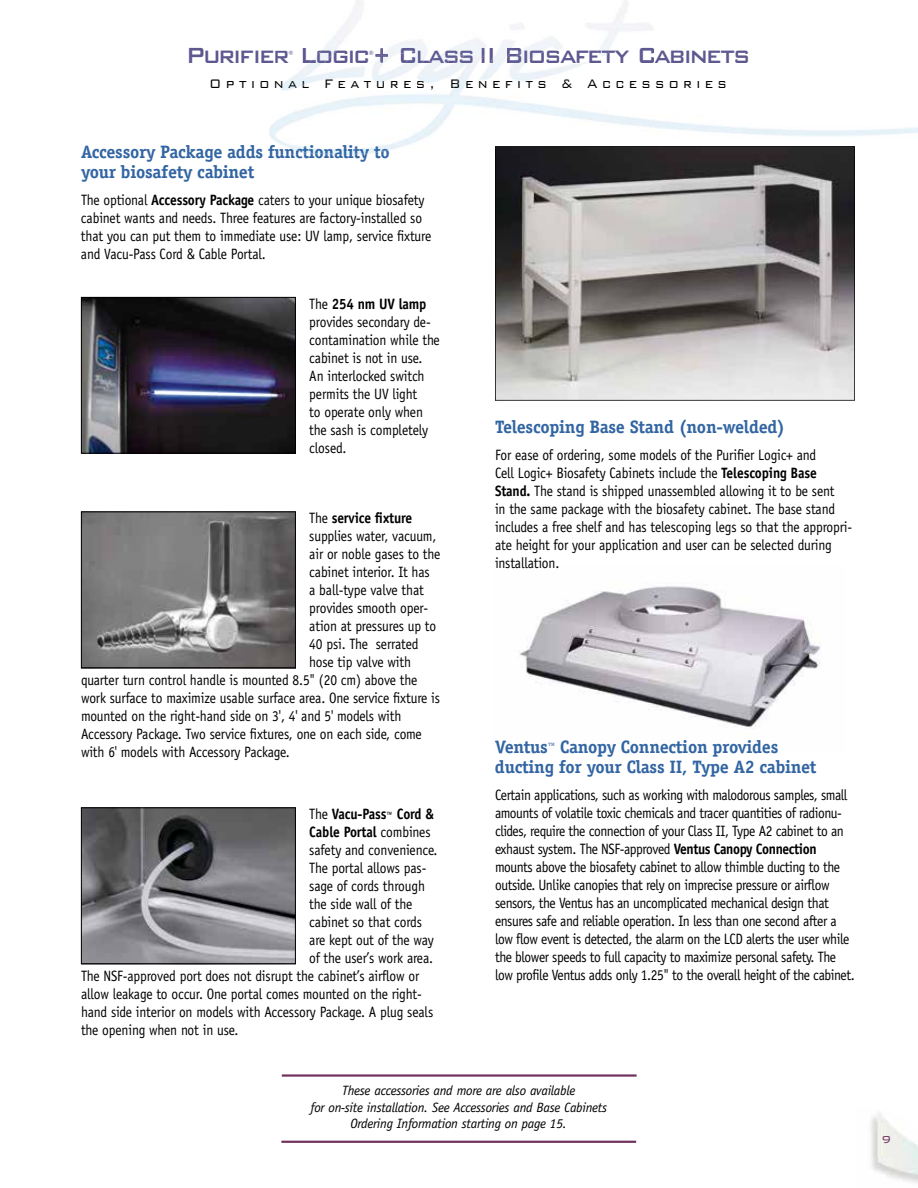
<style>
.page{position:relative;width:918px;height:1188px;background:#fff}
.page>*{position:absolute;margin:0;border:0;box-sizing:border-box;transform-origin:0 0}
.t1{font:500 29.25px "Bank Gothic BT";letter-spacing:-.07em;color:#5e5890;scale:.88 1}
.t2{font:700 18px/19.5px "Officina Serif";letter-spacing:-.015em;color:#3265a2}
.t3{font:300 16.5px "Bank Gothic BT";letter-spacing:.3em;color:#000;scale:.88 1}
.t4{font:15px/18px "Officina Sans";letter-spacing:-.01em;color:#000;scale:.9 1}
.t5{font:15px/18px "Officina Sans";letter-spacing:-.03em;color:#000;scale:.9 1}
.t6{font:700 15px "Officina Sans";letter-spacing:-.01em;color:#000;scale:.9 1}
.t7{font:italic 13.5px/16.5px "Officina Sans";letter-spacing:-.02em;color:#000;text-align:center}
.t8{font:300 13.5px "Bank Gothic BT";color:#713260}
.t9{font:500 6px "Bank Gothic BT";color:#5e5890}
.s1{color:#605d94}
.s2{font-size:22.5px}
.s3{color:#5f5d94}
.s4{color:#605c92}
.s5{color:#010101}
.s6{color:#030d14}
.s7{color:#030d13}
.s8{color:#030303}
.s9{color:#3568a4}
.s10{color:#3366a3}
.s11{color:#2e67a5}
.s12{font-weight:700}
.s13{font-weight:400}
.s14{font-size:10.5px}
</style>
<div class="page">
<svg style="left:495px;top:154px;width:360px;height:247px;background:#93908f"></svg>
<img style="left:871px;top:1112px;width:47px;height:71px">
<img style="left:495px;top:146px;width:360px;height:8px">
<svg style="left:373px;top:48px;width:15px;height:15px"></svg>
<img style="left:281px;top:79px;width:256px;height:11px">
<img style="left:83px;top:299px;width:211px;height:153px">
<div style="left:81px;top:297px;width:215px;height:157px;border:1px solid #000"></div>
<img style="left:83px;top:514px;width:211px;height:152px">
<div style="left:81px;top:512px;width:215px;height:156px;border:1px solid #000"></div>
<img style="left:83px;top:809px;width:211px;height:153px">
<div style="left:81px;top:807px;width:215px;height:157px;border:1px solid #000"></div>
<img style="left:518px;top:586px;width:302px;height:143px">
<hr style="left:282px;top:1074px;width:355px;height:3px;background:#713260">
<hr style="left:281px;top:1141px;width:355px;height:2px;background:#713260">
<h1 class="t1" style="left:186px;top:36px;width:643px">Purifier Lo<span class="s1">g</span>ic <span class="s2">+</span> <span class="s3">Cla</span>s<span class="s3">s</span> <span class="s1">I</span>I <span class="s3">Bi</span><span class="s1">o</span>s<span class="s4">a</span>fe<span class="s1">t</span>y Cabinets</h1>
<p class="t3" style="left:209px;top:73px;width:590px">Option<span class="s5">al</span> Features, <span class="s6">B</span><span class="s7">en</span>ef<span class="s7">it</span><span class="s8">s</span> &amp; Accessories</p>
<p class="t9" style="left:288px;top:49px;width:6px">®</p>
<p class="t9" style="left:369px;top:49px;width:6px">®</p>
<p class="t2" style="left:81px;top:144px;width:310px">Accessory Package adds fun<span class="s9">ct</span>io<span class="s10">na</span>lity t<span class="s11">o </span>your biosafety cabinet</p>
<p class="t4" style="left:81px;top:192px;width:391px">The optional <span class="s12">Accessory Package</span> caters to your unique biosafety cabinet wants and needs. Three features are factory-installed so that you can put them to immediate use: UV lamp, service fixture and Vacu-Pass Cord &amp; Cable Portal.</p>
<p class="t4" style="left:309px;top:296px;width:147px">The <span class="s12">254 nm UV lamp </span>provides secondary de&shy;contamination while the cabinet is not in use.<br>An interlocked switch permits the UV light<br>to operate only when the sash is completely closed.</p>
<p class="t6" style="left:309px;top:512px;width:116px"><span class="s13">The</span> service fixture</p>
<p class="t4" style="left:309px;top:528px;width:143px">supplies water, vacuum,</p>
<p class="t4" style="left:309px;top:546px;width:147px">air or noble gases to the</p>
<p class="t4" style="left:309px;top:564px;width:135px">cabinet interior. It has</p>
<p class="t4" style="left:309px;top:582px;width:129px">a ball-type valve that</p>
<p class="t4" style="left:309px;top:600px;width:134px">provides smooth oper-</p>
<p class="t4" style="left:309px;top:618px;width:143px">ation at pressures up to</p>
<p class="t4" style="left:309px;top:636px;width:123px">40 psi. The serrated</p>
<p class="t4" style="left:309px;top:654px;width:115px">hose tip valve with</p>
<p class="t4" style="left:81px;top:672px;width:375px">quarter turn control handle is mounted 8.5" (20 cm) above the</p>
<p class="t4" style="left:81px;top:690px;width:401px">work surface to maximize usable surface area. One service fixture is</p>
<p class="t4" style="left:81px;top:708px;width:358px">mounted on the right-hand side on 3', 4' and 5' models with</p>
<p class="t4" style="left:81px;top:726px;width:380px">Accessory Package. Two service fixtures, one on each side, come</p>
<p class="t4" style="left:81px;top:744px;width:234px">with 6' models with Accessory Package.</p>
<p class="t6" style="left:309px;top:808px;width:140px"><span class="s13">The</span> Vacu-Pass<span class="s14">™</span> Cord &amp;</p>
<p class="t6" style="left:309px;top:826px;width:136px">Cable Portal <span class="s13">combines</span></p>
<p class="t4" style="left:309px;top:842px;width:144px">safety and convenience.</p>
<p class="t4" style="left:309px;top:860px;width:132px">The portal allows pas-</p>
<p class="t4" style="left:309px;top:878px;width:130px">sage of cords through</p>
<p class="t4" style="left:309px;top:896px;width:116px">the side wall of the</p>
<p class="t4" style="left:309px;top:914px;width:127px">cabinet so that cords</p>
<p class="t4" style="left:309px;top:932px;width:140px">are kept out of the way</p>
<p class="t4" style="left:309px;top:950px;width:139px">of the user’s work area.</p>
<p class="t4" style="left:81px;top:968px;width:377px">The NSF-approved port does not disrupt the cabinet’s airflow or</p>
<p class="t4" style="left:81px;top:986px;width:380px">allow leakage to occur. One portal comes mounted on the right-</p>
<p class="t4" style="left:81px;top:1004px;width:393px">hand side interior on models with Accessory Package. A plug seals</p>
<p class="t4" style="left:81px;top:1022px;width:176px">the opening when not in use.</p>
<p class="t2" style="left:495px;top:418px;width:292px">Telescoping Base Stand (non-welded)</p>
<p class="t4" style="left:495px;top:447px;width:399px">For ease of ordering, some models of the Purifier Logic+ and<br>Cell Logic+ Biosafety Cabinets include the <span class="s12">Telescoping Base Stand.</span> The stand is shipped unassembled allowing it to be sent<br>in the same package with the biosafety cabinet. The base stand includes a free shelf and has telescoping legs so that the appropri&shy;ate height for your application and user can be selected during installation.</p>
<p class="t2" style="left:495px;top:739px;width:323px">Ventus<sup>™</sup> Canopy Connection provides ducting for your Class II, Type A2 cabinet</p>
<p class="t5" style="left:495px;top:787px;width:401px">Certain applications, such as working with malodorous samples, small amounts of volatile toxic chemicals and tracer quantities of radionu&shy;clides, require the connection of your Class II, Type A2 cabinet to an exhaust system. The NSF-approved <span class="s12">Ventus Canopy Connection </span>mounts above the biosafety cabinet to allow thimble ducting to the outside. Unlike canopies that rely on imprecise pressure or airflow sensors, the Ventus has an uncomplicated mechanical design that ensures safe and reliable operation. In less than one second after a low flow event is detected, the alarm on the LCD alerts the user while the blower speeds to full capacity to maximize personal safety. The low profile Ventus adds only 1.25" to the overall height of the cabinet.</p>
<p class="t7" style="left:310px;top:1083px;width:298px">These accessories and more are also available<br>for on-site installation. See Accessories and Base Cabinets<br>Ordering Information starting on page 15.</p>
<p class="t8" style="left:882px;top:1130px;width:12px">9</p>
</div>
